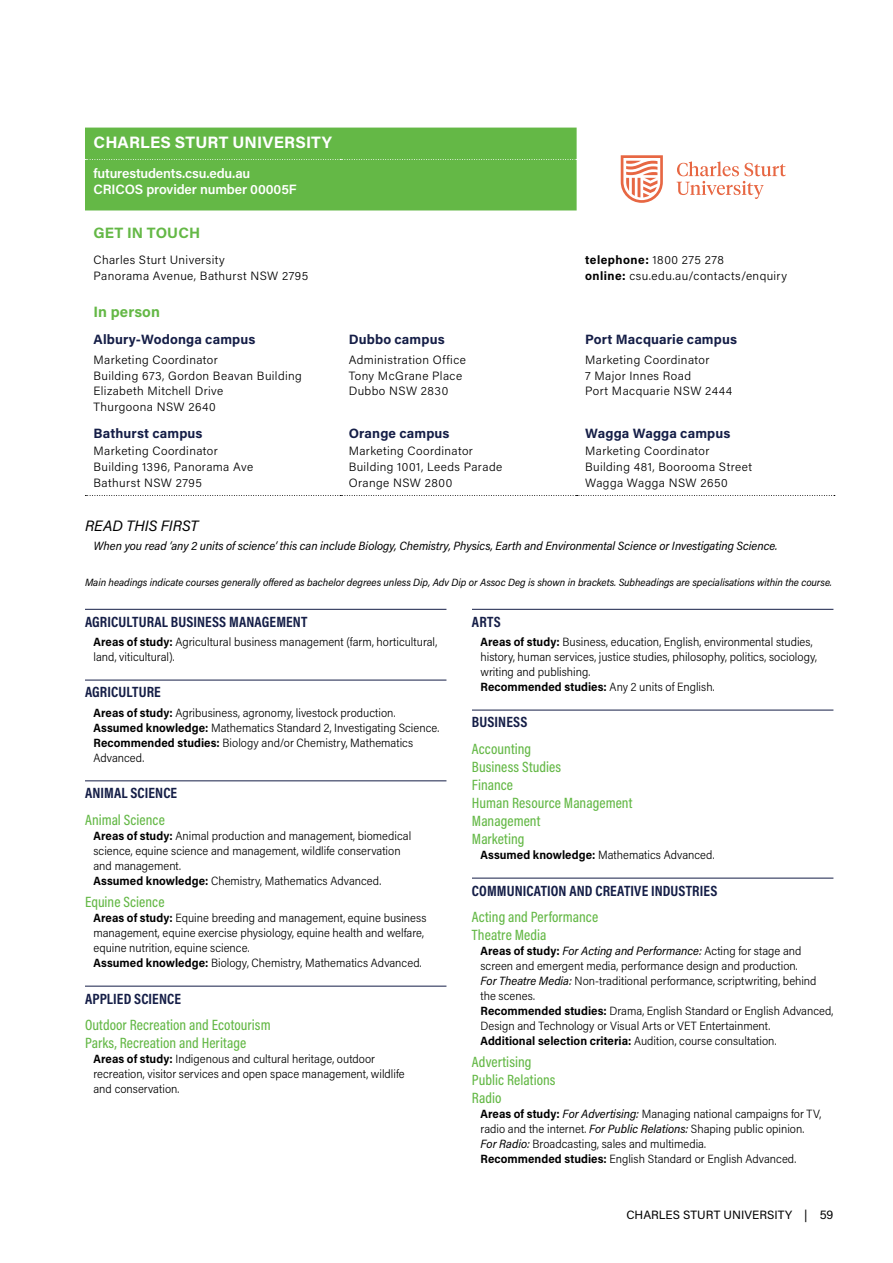
<style>
.page{position:relative;width:893px;height:1263px;background:#fff}
.page>*{position:absolute;margin:0;border:0;box-sizing:border-box;transform-origin:0 0}
.t1{font:700 16.5px "Acumin Pro";letter-spacing:.01em;color:#fff}
.t2{font:500 15px/18px "Acumin Pro Cond";letter-spacing:.005em;color:#64b846}
.t3{font:700 15px "Acumin Pro Cond";letter-spacing:.005em;color:#151e47}
.t4{font:700 15px "Acumin Pro";letter-spacing:.01em;color:#64b846}
.t5{font:italic 15px "Acumin Pro";color:#000}
.t6{font:700 13.5px "Acumin Pro";letter-spacing:.01em;color:#151e47}
.t7{font:600 13.5px/16.5px "Acumin Pro";letter-spacing:-.01em;color:#fff}
.t8{font:300 12px/15px "Acumin Pro Semi Cond";color:#000}
.t9{font:300 12px/15.8px "Acumin Pro";letter-spacing:.035em;color:#000}
.t10{font:italic 12px "Acumin Pro Semi Cond";letter-spacing:-.005em;color:#000}
.t11{font:12px "Acumin Pro";letter-spacing:.005em;color:#000}
.t12{font:italic 10.5px "Acumin Pro Semi Cond";letter-spacing:-.005em;color:#000}
.s1{font-weight:700}
.s2{font-weight:400;font-style:italic}
</style>
<div class="page">
<svg style="left:621px;top:155px;width:165px;height:48px"></svg>
<hr style="left:85px;top:609px;width:361px;height:1px;background:#151e47">
<hr style="left:85px;top:680px;width:361px;height:1px;background:#151e47">
<hr style="left:85px;top:780px;width:361px;height:1px;background:#151e47">
<hr style="left:85px;top:986px;width:361px;height:1px;background:#151e47">
<hr style="left:472px;top:609px;width:361px;height:1px;background:#151e47">
<hr style="left:472px;top:710px;width:361px;height:1px;background:#151e47">
<hr style="left:472px;top:878px;width:361px;height:1px;background:#151e47">
<svg style="left:85px;top:495px;width:750px;height:1px"></svg>
<div style="left:85px;top:128px;width:492px;height:82px;background:#64b846"></div>
<h1 class="t1" style="left:94px;top:131px;width:240px">CHARLES STURT UNIVERSITY</h1>
<p class="t7" style="left:94px;top:164px;width:205px">futurestudents.csu.edu.au<br>CRICOS provider number 00005F</p>
<p class="t4" style="left:94px;top:222px;width:108px">GET IN TOUCH</p>
<p class="t9" style="left:94px;top:251px;width:216px">Charles Sturt University<br>Panorama Avenue, Bathurst NSW 2795</p>
<p class="t9" style="left:585px;top:251px;width:203px"><span class="s1">telephone:</span> 1800 275 278<br><span class="s1">online:</span> csu.edu.au/contacts/enquiry</p>
<p class="t4" style="left:94px;top:301px;width:68px">In person</p>
<p class="t6" style="left:94px;top:330px;width:163px">Albury-Wodonga campus</p>
<p class="t6" style="left:349px;top:330px;width:98px">Dubbo campus</p>
<p class="t6" style="left:585px;top:330px;width:153px">Port Macquarie campus</p>
<p class="t9" style="left:94px;top:351px;width:210px">Marketing Coordinator<br>Building 673, Gordon Beavan Building<br>Elizabeth Mitchell Drive<br>Thurgoona NSW 2640</p>
<p class="t9" style="left:349px;top:351px;width:119px">Administration Office<br>Tony McGrane Place<br>Dubbo NSW 2830</p>
<p class="t9" style="left:585px;top:351px;width:149px">Marketing Coordinator<br>7 Major Innes Road<br>Port Macquarie NSW 2444</p>
<p class="t6" style="left:94px;top:424px;width:111px">Bathurst campus</p>
<p class="t6" style="left:349px;top:424px;width:102px">Orange campus</p>
<p class="t6" style="left:585px;top:424px;width:147px">Wagga Wagga campus</p>
<p class="t9" style="left:94px;top:443px;width:161px">Marketing Coordinator<br>Building 1396, Panorama Ave<br>Bathurst NSW 2795</p>
<p class="t9" style="left:349px;top:443px;width:155px">Marketing Coordinator<br>Building 1001, Leeds Parade<br>Orange NSW 2800</p>
<p class="t9" style="left:585px;top:443px;width:168px">Marketing Coordinator<br>Building 481, Boorooma Street<br>Wagga Wagga NSW 2650</p>
<p class="t5" style="left:85px;top:515px;width:115px">READ THIS FIRST</p>
<p class="t10" style="left:94px;top:537px;width:685px">When you read ‘any 2 units of science’ this can include Biology, Chemistry, Physics, Earth and Environmental Science or Investigating Science.</p>
<p class="t12" style="left:85px;top:575px;width:748px">Main headings indicate courses generally offered as bachelor degrees unless Dip, Adv Dip or Assoc Deg is shown in brackets. Subheadings are specialisations within the course.</p>
<p class="t3" style="left:85px;top:612px;width:224px">AGRICULTURAL BUSINESS MANAGEMENT</p>
<p class="t8" style="left:94px;top:634px;width:345px"><span class="s1">Areas of study:</span> Agricultural business management (farm, horticultural, land, viticultural).</p>
<p class="t3" style="left:85px;top:682px;width:77px">AGRICULTURE</p>
<p class="t8" style="left:94px;top:704px;width:347px"><span class="s1">Areas of study:</span> Agribusiness, agronomy, livestock production.<br><span class="s1">Assumed knowledge:</span> Mathematics Standard 2, Investigating Science.<br><span class="s1">Recommended studies:</span> Biology and/or Chemistry, Mathematics Advanced.</p>
<p class="t3" style="left:85px;top:783px;width:94px">ANIMAL SCIENCE</p>
<p class="t2" style="left:85px;top:810px;width:81px">Animal Science</p>
<p class="t8" style="left:94px;top:827px;width:319px"><span class="s1">Areas of study:</span> Animal production and management, biomedical science, equine science and management, wildlife conservation and management.<br><span class="s1">Assumed knowledge:</span> Chemistry, Mathematics Advanced.</p>
<p class="t2" style="left:85px;top:892px;width:81px">Equine Science</p>
<p class="t8" style="left:94px;top:910px;width:334px"><span class="s1">Areas of study:</span> Equine breeding and management, equine business management, equine exercise physiology, equine health and welfare, equine nutrition, equine science.<br><span class="s1">Assumed knowledge:</span> Biology, Chemistry, Mathematics Advanced.</p>
<p class="t3" style="left:85px;top:988px;width:97px">APPLIED SCIENCE</p>
<p class="t2" style="left:85px;top:1015px;width:187px">Outdoor Recreation and Ecotourism<br>Parks, Recreation and Heritage</p>
<p class="t8" style="left:94px;top:1051px;width:313px"><span class="s1">Areas of study:</span> Indigenous and cultural heritage, outdoor recreation, visitor services and open space management, wildlife and conservation.</p>
<p class="t3" style="left:472px;top:612px;width:30px">ARTS</p>
<p class="t8" style="left:480px;top:634px;width:338px"><span class="s1">Areas of study:</span> Business, education, English, environmental studies, history, human services, justice studies, philosophy, politics, sociology, writing and publishing.<br><span class="s1">Recommended studies:</span> Any 2 units of English.</p>
<p class="t3" style="left:472px;top:712px;width:57px">BUSINESS</p>
<p class="t2" style="left:472px;top:739px;width:162px">Accounting<br>Business Studies<br>Finance<br>Human Resource Management<br>Management<br>Marketing</p>
<p class="t8" style="left:480px;top:847px;width:236px"><span class="s1">Assumed knowledge:</span> Mathematics Advanced.</p>
<p class="t3" style="left:472px;top:880px;width:247px">COMMUNICATION AND CREATIVE INDUSTRIES</p>
<p class="t2" style="left:472px;top:907px;width:128px">Acting and Performance<br>Theatre Media</p>
<p class="t8" style="left:480px;top:943px;width:354px"><span class="s1">Areas of study:</span> <span class="s2">For Acting and Performance:</span> Acting for stage and screen and emergent media, performance design and production.<br><span class="s2">For Theatre Media:</span> Non-traditional performance, scriptwriting, behind the scenes.<br><span class="s1">Recommended studies:</span> Drama, English Standard or English Advanced, Design and Technology or Visual Arts or VET Entertainment.<br><span class="s1">Additional selection criteria:</span> Audition, course consultation.</p>
<p class="t2" style="left:472px;top:1053px;width:85px">Advertising<br>Public Relations<br>Radio</p>
<p class="t8" style="left:480px;top:1106px;width:342px"><span class="s1">Areas of study:</span> <span class="s2">For Advertising:</span> Managing national campaigns for TV, radio and the internet. <span class="s2">For Public Relations:</span> Shaping public opinion.<br><span class="s2">For Radio:</span> Broadcasting, sales and multimedia.<br><span class="s1">Recommended studies:</span> English Standard or English Advanced.</p>
<p class="t11" style="left:626px;top:1206px;width:209px">CHARLES STURT UNIVERSITY | 59</p>
</div>
